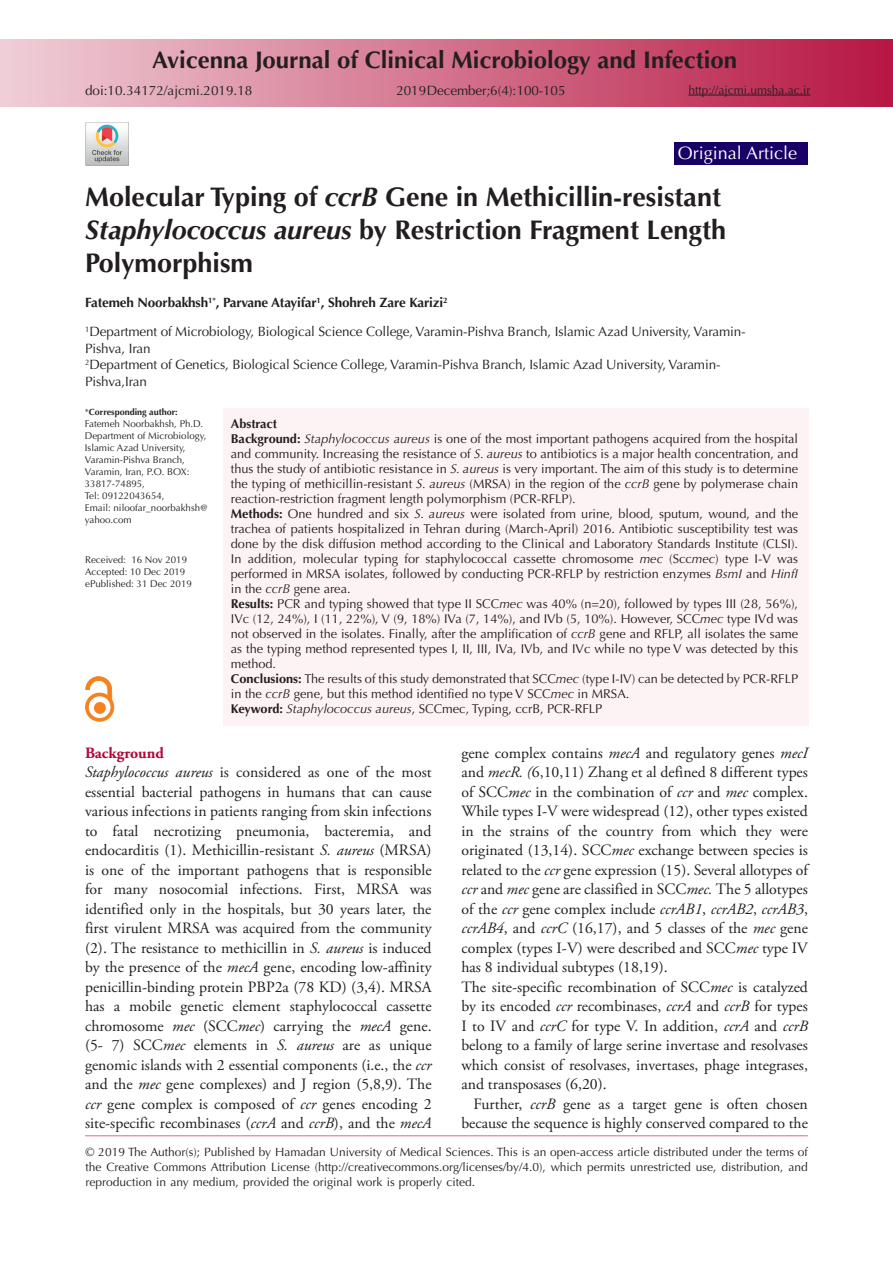
<style>
.page{position:relative;width:893px;height:1263px;background:#fff}
.page>*{position:absolute;margin:0;border:0;box-sizing:border-box;transform-origin:0 0}
.Pa2{font:700 27px/33px "Optima LT Std";color:#221e1f}
.t1{font:700 24px "Optima LT Std";color:#231f20}
.t2{font:18px "Optima LT Std";color:#fff}
.Pa0{font:15.75px/19.5px "Adobe Garamond Pro";color:#221e1f;text-align:justify}
.Default{font:15.75px/19.5px "Adobe Garamond Pro";color:#221e1f;text-align:justify}
.Pa0-2{font:700 15.75px "Adobe Garamond Pro";color:#b30738}
.t3{font:13.5px/16.5px "Optima LT Std";letter-spacing:-.01em;color:#231f20}
.t4{font:700 13.5px "Optima LT Std";letter-spacing:-.01em;color:#231f20}
.Pa0-3{font:12.75px/15px "Optima LT Std";color:#221e1f;text-align:justify}
.t5{font:700 12.75px "Optima LT Std";color:#231f20}
.t6{font:12px/15px "Optima LT Std";color:#231f20;text-align:justify}
.t7{font:9.75px "Optima LT Std";color:#231f20}
.t8{font:9.75px/12px "Optima LT Std";color:#221e1f}
.t9{font:700 9px "Optima LT Std";color:#231f20}
.s1{font-style:italic}
.s2{font-weight:400}
.s3{color:#231f20}
.s4{font-weight:700}
</style>
<div class="page">
<div style="left:0;top:39px;width:893px;height:68px;background:linear-gradient(to right,#f0cfd8,#b71742)"></div>
<hr style="left:85px;top:1135px;width:723px;height:1px;background:#dc6d80">
<hr style="left:688px;top:95px;width:122px;height:1px;background:#231f20">
<div style="left:674px;top:143px;width:134px;height:22px;background:#190066"></div>
<div style="left:223px;top:408px;width:585px;height:318px;background:#fdf3f4"></div>
<div style="left:94px;top:702px;width:11px;height:11px;background:#f58220;border-radius:50%"></div>
<div style="left:94px;top:702px;width:11px;height:11px;border:1px solid #f58220;border-radius:50%"></div>
<div style="left:85px;top:693px;width:29px;height:29px;border:4px solid #f58220;border-radius:50%"></div>
<svg style="left:86px;top:676px;width:26px;height:25px"></svg>
<img style="left:85px;top:122px;width:43px;height:43px">
<p class="t1" style="left:152px;top:46px;width:587px">Avicenna Journal of Clinical Microbiology and Infection</p>
<p class="t3" style="left:85px;top:82px;width:169px">doi:10.34172/ajcmi.2019.18</p>
<p class="t3" style="left:396px;top:82px;width:171px">2019 December;6(4): 100-105</p>
<p class="t6" style="left:688px;top:82px;width:124px">http://ajcmi.umsha.ac.ir</p>
<p class="t2" style="left:678px;top:143px;width:121px">Original Article</p>
<p class="Pa2" style="left:85px;top:181px;width:642px">Molecular Typing of <span class="s1">ccrB</span> Gene in Methicillin-resistant<br><span class="s1">Staphylococcus aureus</span> by Restriction Fragment Length<br>Polymorphism</p>
<p class="t4" style="left:85px;top:295px;width:364px">Fatemeh Noorbakhsh<sup>1*</sup>, Parvane Atayifar<sup>1</sup>, Shohreh Zare Karizi<sup>2</sup></p>
<p class="t3" style="left:85px;top:324px;width:662px"><sup>1</sup>Department of Microbiology, Biological Science College, Varamin-Pishva Branch, Islamic Azad University, Varamin-<br>Pishva, Iran</p>
<p class="t3" style="left:85px;top:357px;width:637px"><sup>2</sup>Department of Genetics, Biological Science College, Varamin-Pishva Branch, Islamic Azad University, Varamin-<br>Pishva,Iran</p>
<p class="t9" style="left:85px;top:406px;width:94px"><span class="s2">*</span>Corresponding author:</p>
<p class="t7" style="left:85px;top:418px;width:120px">Fatemeh Noorbakhsh, Ph.D.</p>
<p class="t7" style="left:85px;top:430px;width:123px">Department of Microbiology,</p>
<p class="t7" style="left:85px;top:442px;width:102px">Islamic Azad University,</p>
<p class="t7" style="left:85px;top:454px;width:102px">Varamin-Pishva Branch,</p>
<p class="t7" style="left:85px;top:466px;width:106px">Varamin, Iran, P.O. BOX:</p>
<p class="t7" style="left:85px;top:478px;width:62px">33817-74895,</p>
<p class="t7" style="left:85px;top:490px;width:81px">Tel: 09122043654,</p>
<p class="t7" style="left:85px;top:502px;width:125px">Email: niloofar_noorbakhsh@</p>
<p class="t7" style="left:85px;top:514px;width:48px">yahoo.com</p>
<p class="t8" style="left:85px;top:554px;width:108px"><span class="s3">Received:</span> 16 Nov 2019<br>Accepted: 10 Dec 2019 ePublished: 31 Dec 2019</p>
<p class="t5" style="left:231px;top:416px;width:48px">Abstract</p>
<p class="Pa0-3" style="left:231px;top:431px;width:569px"><span class="s4">Background:</span> <span class="s1">Staphylococcus aureus</span> is one of the most important pathogens acquired from the hospital and community. Increasing the resistance of <span class="s1">S. aureus</span> to antibiotics is a major health concentration, and thus the study of antibiotic resistance in <span class="s1">S. aureus</span> is very important. The aim of this study is to determine the typing of methicillin-resistant <span class="s1">S. aureus</span> (MRSA) in the region of the <span class="s1">ccrB</span> gene by polymerase chain reaction-restriction fragment length polymorphism (PCR-RFLP).</p>
<p class="Pa0-3" style="left:231px;top:506px;width:569px"><span class="s4">Methods:</span> One hundred and six <span class="s1">S. aureus</span> were isolated from urine, blood, sputum, wound, and the trachea of patients hospitalized in Tehran during (March-April) 2016. Antibiotic susceptibility test was done by the disk diffusion method according to the Clinical and Laboratory Standards Institute (CLSI).<br>In addition, molecular typing for staphylococcal cassette chromosome <span class="s1">mec</span> (Scc<span class="s1">mec</span>) type I-V was performed in MRSA isolates, followed by conducting PCR-RFLP by restriction enzymes <span class="s1">BsmI</span> and <span class="s1">HinfI </span>in the <span class="s1">ccrB</span> gene area.</p>
<p class="Pa0-3" style="left:231px;top:596px;width:569px"><span class="s4">Results:</span> PCR and typing showed that type II SCC<span class="s1">mec</span> was 40% (n=20), followed by types III (28, 56%), IVc (12, 24%), I (11, 22%), V (9, 18%) IVa (7, 14%), and IVb (5, 10%). However, SCC<span class="s1">mec</span> type IVd was not observed in the isolates. Finally, after the amplification of <span class="s1">ccrB</span> gene and RFLP, all isolates the same as the typing method represented types I, II, III, IVa, IVb, and IVc while no type V was detected by this method.</p>
<p class="Pa0-3" style="left:231px;top:671px;width:569px"><span class="s4">Conclusions:</span> The results of this study demonstrated that SCC<span class="s1">mec</span> (type I-IV) can be detected by PCR-RFLP in the <span class="s1">ccrB</span> gene, but this method identified no type V SCC<span class="s1">mec</span> in MRSA.</p>
<p class="Pa0-3" style="left:231px;top:701px;width:373px"><span class="s4">Keyword:</span> <span class="s1">Staphylococcus aureus</span>, SCCmec, Typing, ccrB, PCR-RFLP</p>
<p class="Pa0-2" style="left:85px;top:743px;width:80px">Background</p>
<p class="Pa0" style="left:85px;top:763px;width:348px"><span class="s1">Staphylococcus aureus</span> is considered as one of the most essential bacterial pathogens in humans that can cause various infections in patients ranging from skin infections to fatal necrotizing pneumonia, bacteremia, and endocarditis (1). Methicillin-resistant <span class="s1">S. aureus</span> (MRSA) is one of the important pathogens that is responsible for many nosocomial infections. First, MRSA was identified only in the hospitals, but 30 years later, the first virulent MRSA was acquired from the community (2). The resistance to methicillin in <span class="s1">S. aureus</span> is induced by the presence of the <span class="s1">mecA</span> gene, encoding low-affinity penicillin-binding protein PBP2a (78 KD) (3,4). MRSA has a mobile genetic element staphylococcal cassette chromosome <span class="s1">mec</span> (SCC<span class="s1">mec</span>) carrying the <span class="s1">mecA</span> gene. (5- 7) SCC<span class="s1">mec</span> elements in <span class="s1">S. aureus</span> are as unique genomic islands with 2 essential components (i.e., the <span class="s1">ccr </span>and the <span class="s1">mec</span> gene complexes) and J region (5,8,9). The <span class="s1">ccr</span> gene complex is composed of <span class="s1">ccr</span> genes encoding 2 site-specific recombinases (<span class="s1">ccrA</span> and <span class="s1">ccrB</span>), and the <span class="s1">mecA</span></p>
<p class="Pa0" style="left:461px;top:743px;width:348px">gene complex contains <span class="s1">mecA</span> and regulatory genes <span class="s1">mecI </span>and <span class="s1">mecR. (</span>6,10,11) Zhang et al defined 8 different types of SCC<span class="s1">mec</span> in the combination of <span class="s1">ccr</span> and <span class="s1">mec</span> complex.<br>While types I-V were widespread (12), other types existed in the strains of the country from which they were originated (13,14). SCC<span class="s1">mec</span> exchange between species is related to the <span class="s1">ccr</span> gene expression (15). Several allotypes of <span class="s1">ccr</span> and <span class="s1">mec</span> gene are classified in SCC<span class="s1">mec.</span> The 5 allotypes of the <span class="s1">ccr</span> gene complex include <span class="s1">ccrAB1</span>, <span class="s1">ccrAB2</span>, <span class="s1">ccrAB3</span>, <span class="s1">ccrAB4</span>, and <span class="s1">ccrC</span> (16,17), and 5 classes of the <span class="s1">mec</span> gene complex (types I-V) were described and SCC<span class="s1">mec</span> type IV has 8 individual subtypes (18,19).</p>
<p class="Default" style="left:461px;top:977px;width:348px">The site-specific recombination of SCC<span class="s1">mec</span> is catalyzed by its encoded <span class="s1">ccr</span> recombinases, <span class="s1">ccrA</span> and <span class="s1">ccrB</span> for types I to IV and <span class="s1">ccrC</span> for type V. In addition, <span class="s1">ccrA</span> and <span class="s1">ccrB </span>belong to a family of large serine invertase and resolvases which consist of resolvases, invertases, phage integrases, and transposases (6,20).</p>
<p class="Pa0" style="left:461px;top:1094px;width:348px;text-align:right">Further, <span class="s1">ccrB</span> gene as a target gene is often chosen because the sequence is highly conserved compared to the</p>
<p class="t6" style="left:85px;top:1144px;width:724px">© 2019 The Author(s); Published by Hamadan University of Medical Sciences. This is an open-access article distributed under the terms of the Creative Commons Attribution License (http://creativecommons.org/licenses/by/4.0), which permits unrestricted use, distribution, and reproduction in any medium, provided the original work is properly cited.</p>
</div>
